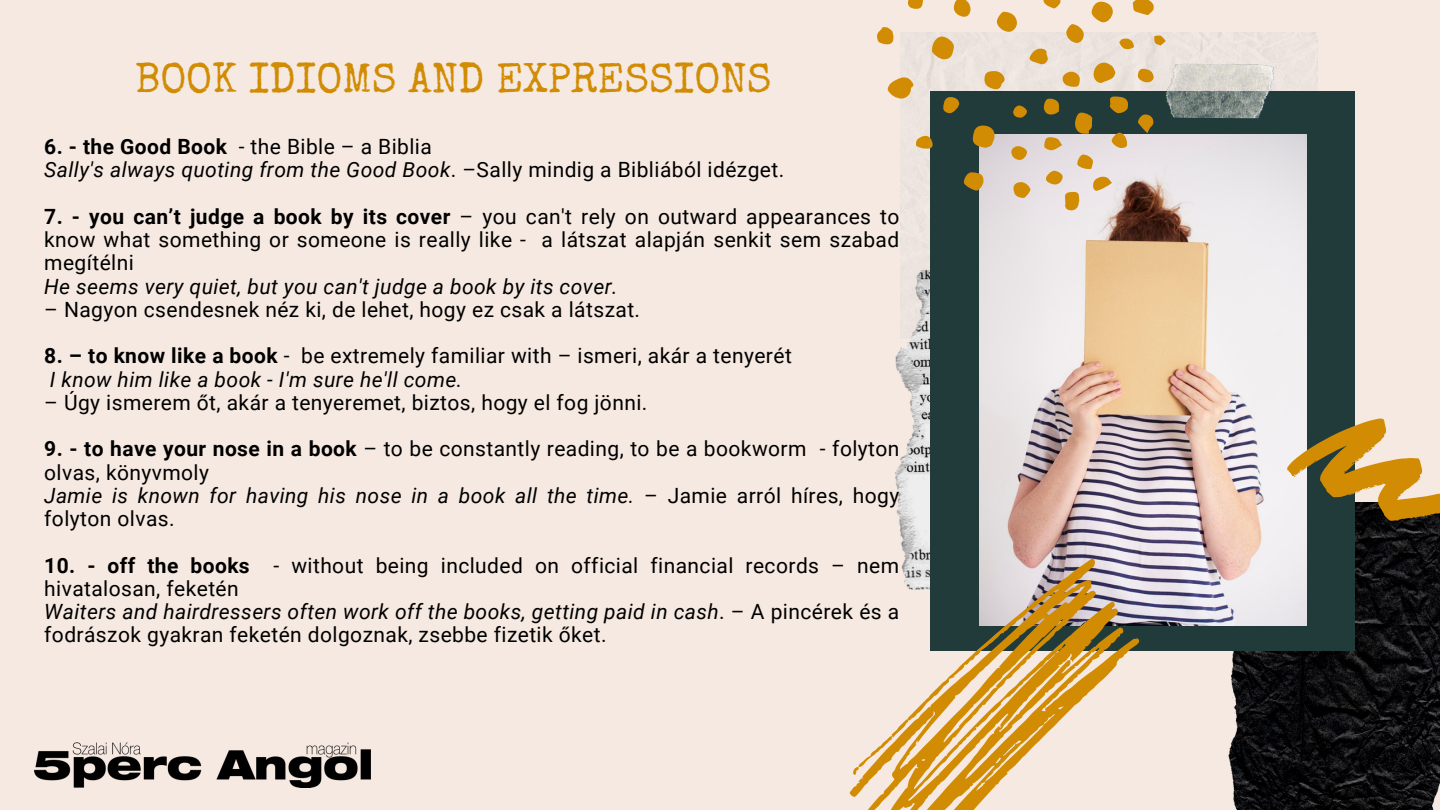
<style>
.page{position:relative;width:1440px;height:810px;background:#f6e9e1}
.page>*{position:absolute;margin:0;border:0;box-sizing:border-box;transform-origin:0 0}
.t1{font:42px "Special Elite";color:#d18c03}
.t2{font:21px/23.2px "Roboto";letter-spacing:.02em;color:#000}
.t3{font:italic 21px "Roboto";letter-spacing:.02em;color:#000}
.s1{font-weight:700}
.s2{font-style:italic}
</style>
<div class="page">
<div style="left:900px;top:32px;width:418px;height:238px;background:#ece4df"></div>
<img style="left:1228px;top:521px;width:212px;height:289px">
<img style="left:895px;top:270px;width:36px;height:282px">
<div style="left:931px;top:91px;width:424px;height:560px;background:#213b3b"></div>
<img style="left:34px;top:743px;width:336px;height:45px">
<img style="left:1151px;top:59px;width:131px;height:60px">
<img style="left:979px;top:134px;width:328px;height:492px">
<svg style="left:849px;top:552px;width:321px;height:258px"></svg>
<svg style="left:851px;top:719px;width:60px;height:56px"></svg>
<svg style="left:1287px;top:419px;width:153px;height:102px"></svg>
<svg style="left:973px;top:126px;width:22px;height:22px"></svg>
<svg style="left:887px;top:77px;width:28px;height:22px"></svg>
<svg style="left:932px;top:36px;width:22px;height:23px"></svg>
<svg style="left:1091px;top:61px;width:24px;height:22px"></svg>
<svg style="left:1092px;top:1px;width:21px;height:22px"></svg>
<svg style="left:997px;top:11px;width:20px;height:21px"></svg>
<svg style="left:1075px;top:113px;width:18px;height:21px"></svg>
<svg style="left:984px;top:71px;width:21px;height:19px"></svg>
<svg style="left:964px;top:172px;width:20px;height:19px"></svg>
<svg style="left:1132px;top:0;width:22px;height:15px"></svg>
<svg style="left:1109px;top:97px;width:19px;height:16px"></svg>
<svg style="left:1066px;top:24px;width:18px;height:19px"></svg>
<svg style="left:954px;top:0;width:16px;height:17px"></svg>
<svg style="left:1065px;top:192px;width:15px;height:18px"></svg>
<svg style="left:877px;top:27px;width:16px;height:18px"></svg>
<svg style="left:1063px;top:72px;width:17px;height:15px"></svg>
<svg style="left:1043px;top:0;width:17px;height:9px"></svg>
<svg style="left:1028px;top:48px;width:20px;height:17px"></svg>
<svg style="left:1014px;top:182px;width:16px;height:16px"></svg>
<svg style="left:1043px;top:98px;width:16px;height:17px"></svg>
<svg style="left:943px;top:97px;width:16px;height:16px"></svg>
<svg style="left:1138px;top:114px;width:16px;height:19px"></svg>
<svg style="left:908px;top:0;width:15px;height:9px"></svg>
<svg style="left:916px;top:135px;width:17px;height:14px"></svg>
<svg style="left:1092px;top:176px;width:20px;height:15px"></svg>
<svg style="left:1076px;top:154px;width:17px;height:16px"></svg>
<svg style="left:1112px;top:133px;width:16px;height:15px"></svg>
<svg style="left:1043px;top:136px;width:19px;height:15px"></svg>
<svg style="left:1046px;top:171px;width:17px;height:14px"></svg>
<svg style="left:1138px;top:69px;width:16px;height:14px"></svg>
<svg style="left:1011px;top:146px;width:16px;height:14px"></svg>
<svg style="left:1013px;top:106px;width:14px;height:12px"></svg>
<svg style="left:1119px;top:38px;width:15px;height:13px"></svg>
<svg style="left:1154px;top:36px;width:12px;height:10px"></svg>
<h1 class="t1" style="left:135px;top:63px;width:638px">BOOK IDIOMS AND EXPRESSIONS</h1>
<p class="t2" style="left:44px;top:135px;width:742px"><span class="s1">6. - the Good Book</span> - the Bible – a Biblia<br><span class="s2">Sally's always quoting from the Good Book</span>. –Sally mindig a Bibliából idézget.</p>
<p class="t2" style="left:44px;top:205px;width:857px;text-align:justify"><span class="s1">7. - you can’t judge a book by its cover</span> – you can't rely on outward appearances to know what something or someone is really like - a látszat alapján senkit sem szabad megítélni</p>
<p class="t3" style="left:44px;top:274px;width:575px">He seems very quiet, but you can't judge a book by its cover.</p>
<p class="t2" style="left:44px;top:298px;width:597px">– Nagyon csendesnek néz ki, de lehet, hogy ez csak a látszat.</p>
<p class="t2" style="left:44px;top:345px;width:749px"><span class="s1">8. – to know like a book</span> - be extremely familiar with – ismeri, akár a tenyerét<br><span class="s2">I know him like a book - I'm sure he'll come.</span></p>
<p class="t2" style="left:44px;top:391px;width:605px">– Úgy ismerem őt, akár a tenyeremet, biztos, hogy el fog jönni.</p>
<p class="t2" style="left:44px;top:438px;width:857px"><span class="s1">9. - to have your nose in a book</span> – to be constantly reading, to be a bookworm - folyton olvas, könyvmoly<br><span class="s2">Jamie is known for having his nose in a book all the time.</span> – Jamie arról híres, hogy folyton olvas.</p>
<p class="t2" style="left:44px;top:554px;width:857px"><span class="s1">10. - off the books</span> - without being included on official financial records – nem hivatalosan, feketén<br><span class="s2">Waiters and hairdressers often work off the books, getting paid in cash</span>. – A pincérek és a fodrászok gyakran feketén dolgoznak, zsebbe fizetik őket.</p>
</div>
